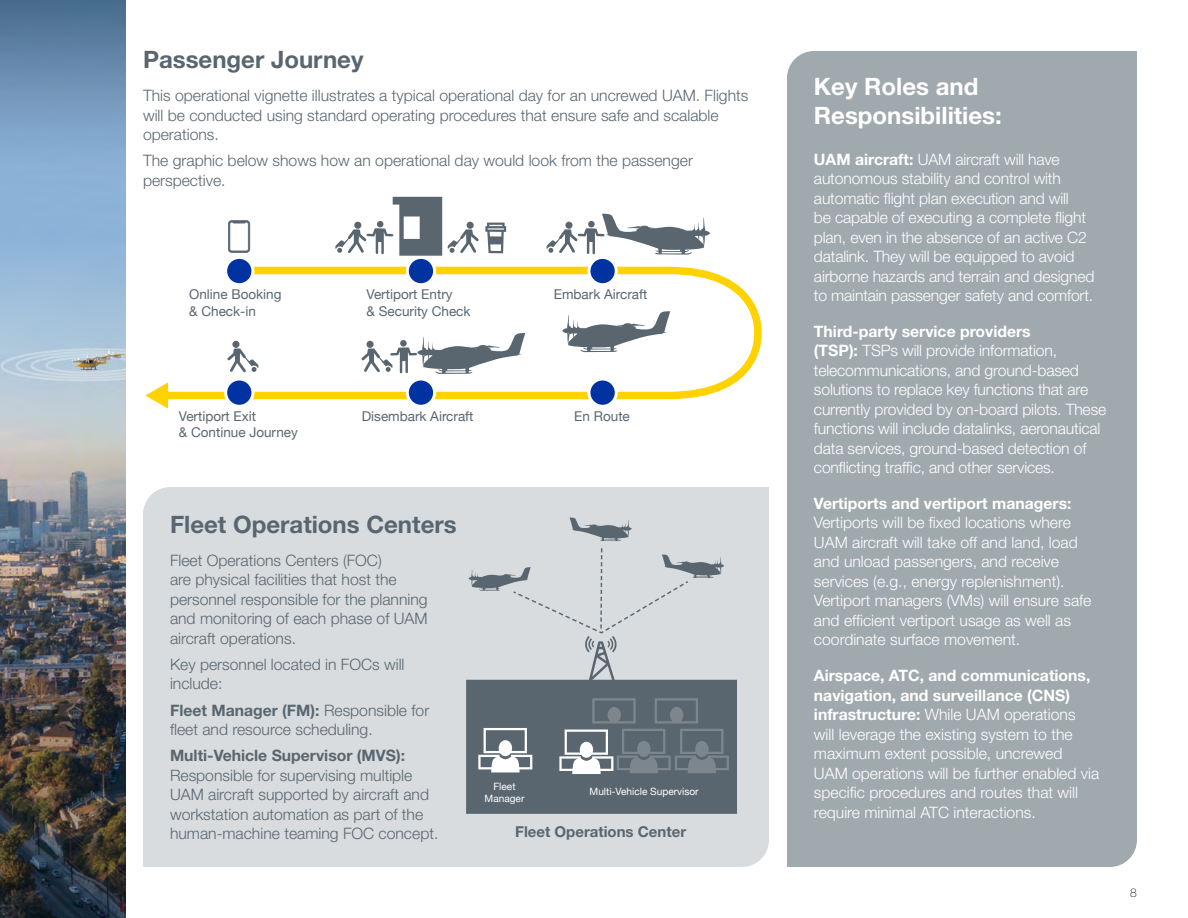
<style>
.page{position:relative;width:1188px;height:918px;background:#fff}
.page>*{position:absolute;margin:0;border:0;box-sizing:border-box;transform-origin:0 0}
.t1{font:700 24px "Helvetica Neue LT Std";color:#596670}
.t2{font:700 24px/28.8px "Helvetica Neue LT Std";color:#fff}
.t3{font:300 15.75px/19.5px "Helvetica Neue LT Std";letter-spacing:-.01em;color:#fff}
.t4{font:300 15.75px/19.5px "Helvetica Neue LT Std";color:#596670}
.t5{font:700 15.75px "Helvetica Neue LT Std";color:#fff}
.t6{font:700 15.75px "Helvetica Neue LT Std";color:#596670}
.t7{font:700 15px "Helvetica Neue LT Std";color:#596670}
.t8{font:700 14.4px "Helvetica Neue";color:#596670}
.t9{font:13.5px/16.2px "Helvetica Neue";color:#596670}
.t10{font:100 12px "Helvetica Neue LT Std";color:#000}
.t11{font:10.05px "Helvetica Neue";color:#fff}
.s1{font-weight:700}
</style>
<div class="page">
<img style="left:0;top:0;width:125px;height:918px">
<div style="left:143px;top:487px;width:626px;height:380px;background:#d8dcde"></div>
<div style="left:787px;top:51px;width:350px;height:816px;background:#a0a9ad"></div>
<svg style="left:168px;top:266px;width:594px;height:137px"></svg>
<svg style="left:145px;top:382px;width:23px;height:27px"></svg>
<div style="left:226px;top:257px;width:27px;height:28px;background:#0033a1;border-radius:50%"></div>
<div style="left:224px;top:256px;width:30px;height:30px;border:3px solid #fff;border-radius:50%"></div>
<div style="left:407px;top:257px;width:28px;height:28px;background:#0033a1;border-radius:50%"></div>
<div style="left:406px;top:256px;width:30px;height:30px;border:3px solid #fff;border-radius:50%"></div>
<div style="left:589px;top:257px;width:27px;height:28px;background:#0033a1;border-radius:50%"></div>
<div style="left:587px;top:256px;width:31px;height:30px;border:3px solid #fff;border-radius:50%"></div>
<div style="left:226px;top:379px;width:27px;height:27px;background:#0033a1;border-radius:50%"></div>
<div style="left:224px;top:378px;width:30px;height:30px;border:3px solid #fff;border-radius:50%"></div>
<div style="left:407px;top:379px;width:28px;height:27px;background:#0033a1;border-radius:50%"></div>
<div style="left:406px;top:378px;width:30px;height:30px;border:3px solid #fff;border-radius:50%"></div>
<div style="left:589px;top:379px;width:27px;height:27px;background:#0033a1;border-radius:50%"></div>
<div style="left:587px;top:378px;width:31px;height:30px;border:3px solid #fff;border-radius:50%"></div>
<svg style="left:228px;top:220px;width:22px;height:33px"></svg>
<div style="left:232px;top:341px;width:8px;height:7px;background:#596670;border-radius:50%"></div>
<svg style="left:227px;top:349px;width:31px;height:23px"></svg>
<div style="left:467px;top:222px;width:7px;height:7px;background:#596670;border-radius:50%"></div>
<svg style="left:448px;top:229px;width:31px;height:24px"></svg>
<svg style="left:335px;top:197px;width:107px;height:59px"></svg>
<svg style="left:485px;top:223px;width:21px;height:30px"></svg>
<svg style="left:547px;top:213px;width:163px;height:42px"></svg>
<svg style="left:562px;top:310px;width:108px;height:42px"></svg>
<svg style="left:361px;top:332px;width:164px;height:42px"></svg>
<div style="left:468px;top:681px;width:268px;height:131px;background:#596670"></div>
<div style="left:466px;top:680px;width:271px;height:134px;border:3px solid #596670"></div>
<svg style="left:478px;top:728px;width:54px;height:44px"></svg>
<svg style="left:559px;top:698px;width:170px;height:76px"></svg>
<svg style="left:570px;top:517px;width:62px;height:24px"></svg>
<svg style="left:468px;top:547px;width:256px;height:134px"></svg>
<h1 class="t1" style="left:143px;top:45px;width:222px">Passenger Journey</h1>
<p class="t4" style="left:143px;top:85px;width:607px">This operational vignette illustrates a typical operational day for an uncrewed UAM. Flights will be conducted using standard operating procedures that ensure safe and scalable operations.</p>
<p class="t4" style="left:143px;top:151px;width:551px">The graphic below shows how an operational day would look from the passenger perspective.</p>
<p class="t9" style="left:189px;top:287px;width:94px">Online Booking &amp; Check-in</p>
<p class="t9" style="left:367px;top:287px;width:106px">Vertiport Entry<br>&amp; Security Check</p>
<p class="t9" style="left:554px;top:287px;width:95px">Embark Aircraft</p>
<p class="t9" style="left:362px;top:409px;width:113px">Disembark Aircraft</p>
<p class="t9" style="left:179px;top:409px;width:121px">Vertiport Exit<br>&amp; Continue Journey</p>
<p class="t9" style="left:574px;top:409px;width:57px">En Route</p>
<h1 class="t1" style="left:170px;top:509px;width:288px">Fleet Operations Centers</h1>
<p class="t4" style="left:170px;top:550px;width:259px">Fleet Operations Centers (FOC(<br>are physical facilities that host the personnel responsible for the planning and monitoring of each phase of UAM aircraft operations.</p>
<p class="t4" style="left:170px;top:654px;width:236px">Key personnel located in FOCs will include:</p>
<p class="t4" style="left:170px;top:700px;width:261px"><span class="s1">Fleet Manager (FM :)</span> Responsible for fleet and resource scheduling.</p>
<p class="t6" style="left:170px;top:746px;width:237px">Multi-Vehicle Supervisor (MVS :(</p>
<p class="t4" style="left:170px;top:765px;width:270px">Responsible for supervising multiple UAM aircraft supported by aircraft and workstation automation as part of the human-machine teaming FOC concept.</p>
<p class="t11" style="left:494px;top:779px;width:24px">Fleet</p>
<p class="t11" style="left:485px;top:791px;width:41px">Manager</p>
<p class="t11" style="left:590px;top:785px;width:111px">Multi-Vehicle Supervisor</p>
<p class="t8" style="left:517px;top:813px;width:166px">Fleet Operations Center</p>
<p class="t7" style="left:515px;top:823px;width:173px">Fleet Operations Center</p>
<h1 class="t2" style="left:814px;top:72px;width:189px">Key Roles and<br>Responsibilities:</h1>
<p class="t3" style="left:814px;top:149px;width:282px"><span class="s1">UAM aircraft:</span> UAM aircraft will have autonomous stability and control with automatic flight plan execution and will<br>be capable of executing a complete flight plan, even in the absence of an active C2 datalink. They will be equipped to avoid airborne hazards and terrain and designed to maintain passenger safety and comfort.</p>
<p class="t3" style="left:814px;top:321px;width:294px"><span class="s1">Third-party service providers<br>(TSP :)</span> TSPs will provide information, telecommunications, and ground-based solutions to replace key functions that are currently provided by on-board pilots. These functions will include datalinks, aeronautical data services, ground-based detection of conflicting traffic, and other services.</p>
<p class="t5" style="left:814px;top:494px;width:259px">Vertiports and vertiport managers:</p>
<p class="t3" style="left:814px;top:513px;width:279px">Vertiports will be fixed locations where UAM aircraft will take off and land, load and unload passengers, and receive services g.e( ., energy replenishment .( Vertiport managers (VMs) will ensure safe and efficient vertiport usage as well as coordinate surface movement.</p>
<p class="t3" style="left:814px;top:665px;width:287px"><span class="s1">Airspace, ATC, and communications, navigation, and surveillance (CNS( infrastructure:</span> While UAM operations will leverage the existing system to the maximum extent possible, uncrewed UAM operations will be further enabled via specific procedures and routes that will require minimal ATC interactions.</p>
<p class="t10" style="left:1130px;top:886px;width:8px">8</p>
</div>
